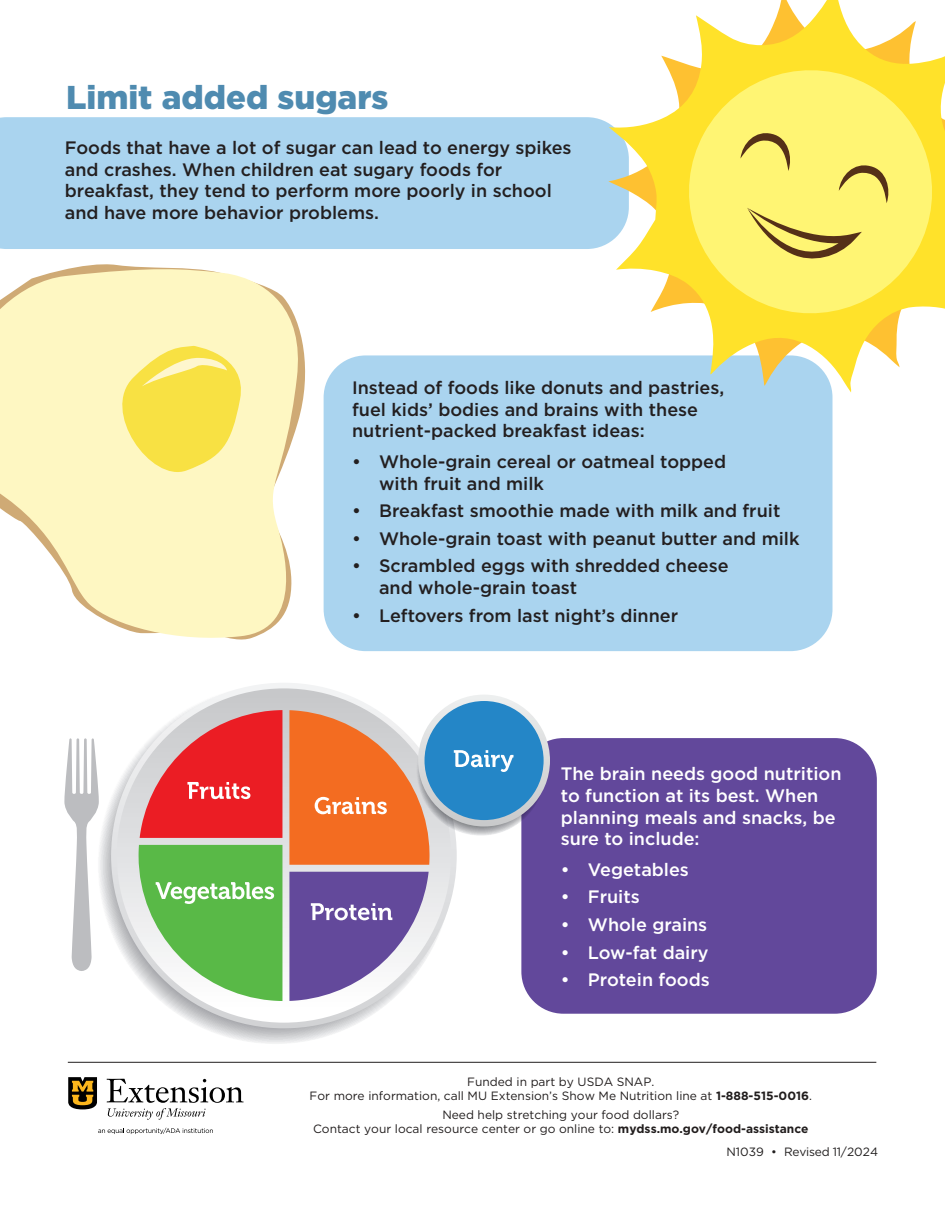
<style>
.page{position:relative;width:945px;height:1215px;background:#fff}
.page>*{position:absolute;margin:0;border:0;box-sizing:border-box;transform-origin:0 0}
.t1{font:900 33px "Gotham";color:#4f8bb0}
.t2{font:500 18px/21.6px "Gotham";color:#231f20}
.t3{font:500 18px/21.6px "Gotham";color:#fff}
.t4{font:12px/14.4px "Gotham";color:#211d1d;text-align:center}
.t5{font:12px "Gotham";letter-spacing:-.01em;color:#211e1e}
.s1{font-weight:700}
</style>
<div class="page">
<div style="left:324px;top:355px;width:509px;height:296px;background:#aad4ef;border-radius:42px"></div>
<div style="left:0;top:117px;width:608px;height:132px;background:#aad4ef"></div>
<svg style="left:0;top:266px;width:306px;height:374px;fill:#fef7c2"></svg>
<svg style="left:100px;top:344px;width:149px;height:140px;background:#faeb81"></svg>
<svg style="left:609px;top:0;width:307px;height:393px"></svg>
<svg style="left:672px;top:53px;width:273px;height:278px;background:#feeb58"></svg>
<svg style="left:740px;top:130px;width:151px;height:139px;background:#ede169"></svg>
<div style="left:521px;top:738px;width:356px;height:276px;background:#62489b;border-radius:42px"></div>
<svg style="left:98px;top:685px;width:355px;height:359px"></svg>
<svg style="left:64px;top:738px;width:35px;height:233px"></svg>
<svg style="left:111px;top:683px;width:346px;height:345px"></svg>
<svg style="left:117px;top:688px;width:334px;height:335px"></svg>
<svg style="left:416px;top:705px;width:129px;height:131px"></svg>
<svg style="left:418px;top:695px;width:132px;height:132px;background:#d3d6d9"></svg>
<div style="left:425px;top:701px;width:119px;height:119px;background:#2486c7;border-radius:50%"></div>
<svg style="left:289px;top:710px;width:141px;height:155px;background:#ec864e"></svg>
<svg style="left:454px;top:750px;width:59px;height:22px"></svg>
<svg style="left:140px;top:710px;width:142px;height:128px;background:#e85156"></svg>
<svg style="left:139px;top:845px;width:143px;height:156px"></svg>
<svg style="left:289px;top:872px;width:140px;height:129px"></svg>
<hr style="left:68px;top:1062px;width:808px;height:1px;background:#211d1d">
<svg style="left:68px;top:1077px;width:29px;height:33px"></svg>
<svg style="left:107px;top:1079px;width:137px;height:41px"></svg>
<svg style="left:98px;top:1128px;width:115px;height:6px"></svg>
<h1 class="t1" style="left:66px;top:79px;width:324px">Limit added sugars</h1>
<p class="t2" style="left:65px;top:136px;width:508px">Foods that have a lot of sugar can lead to energy spikes and crashes. When children eat sugary foods for breakfast, they tend to perform more poorly in school and have more behavior problems.</p>
<p class="t2" style="left:352px;top:377px;width:374px">Instead of foods like donuts and pastries, fuel kids’ bodies and brains with these nutrient-packed breakfast ideas:</p>
<p class="t2" style="left:379px;top:450px;width:349px;text-indent:-27px">• Whole-grain cereal or oatmeal topped with fruit and milk</p>
<p class="t2" style="left:352px;top:500px;width:430px">• Breakfast smoothie made with milk and fruit</p>
<p class="t2" style="left:352px;top:527px;width:449px">• Whole-grain toast with peanut butter and milk</p>
<p class="t2" style="left:379px;top:555px;width:351px;text-indent:-27px">• Scrambled eggs with shredded cheese and whole-grain toast</p>
<p class="t2" style="left:352px;top:604px;width:328px">• Leftovers from last night’s dinner</p>
<p class="t3" style="left:561px;top:763px;width:282px">The brain needs good nutrition to function at its best. When planning meals and snacks, be sure to include:</p>
<p class="t3" style="left:561px;top:858px;width:130px">• Vegetables</p>
<p class="t3" style="left:561px;top:886px;width:80px">• Fruits</p>
<p class="t3" style="left:561px;top:913px;width:148px">• Whole grains</p>
<p class="t3" style="left:561px;top:941px;width:149px">• Low-fat dairy</p>
<p class="t3" style="left:561px;top:969px;width:150px">• Protein foods</p>
<p class="t4" style="left:310px;top:1074px;width:504px">Funded in part by USDA SNAP.<br>For more information, call MU Extension’s Show Me Nutrition line at <span class="s1">1-888-515-0016</span>.</p>
<p class="t4" style="left:313px;top:1107px;width:497px">Need help stretching your food dollars?<br>Contact your local resource center or go online to: <span class="s1">mydss.mo.gov/food-assistance</span></p>
<p class="t5" style="left:726px;top:1144px;width:153px">N1039 • Revised 11/2024</p>
</div>
